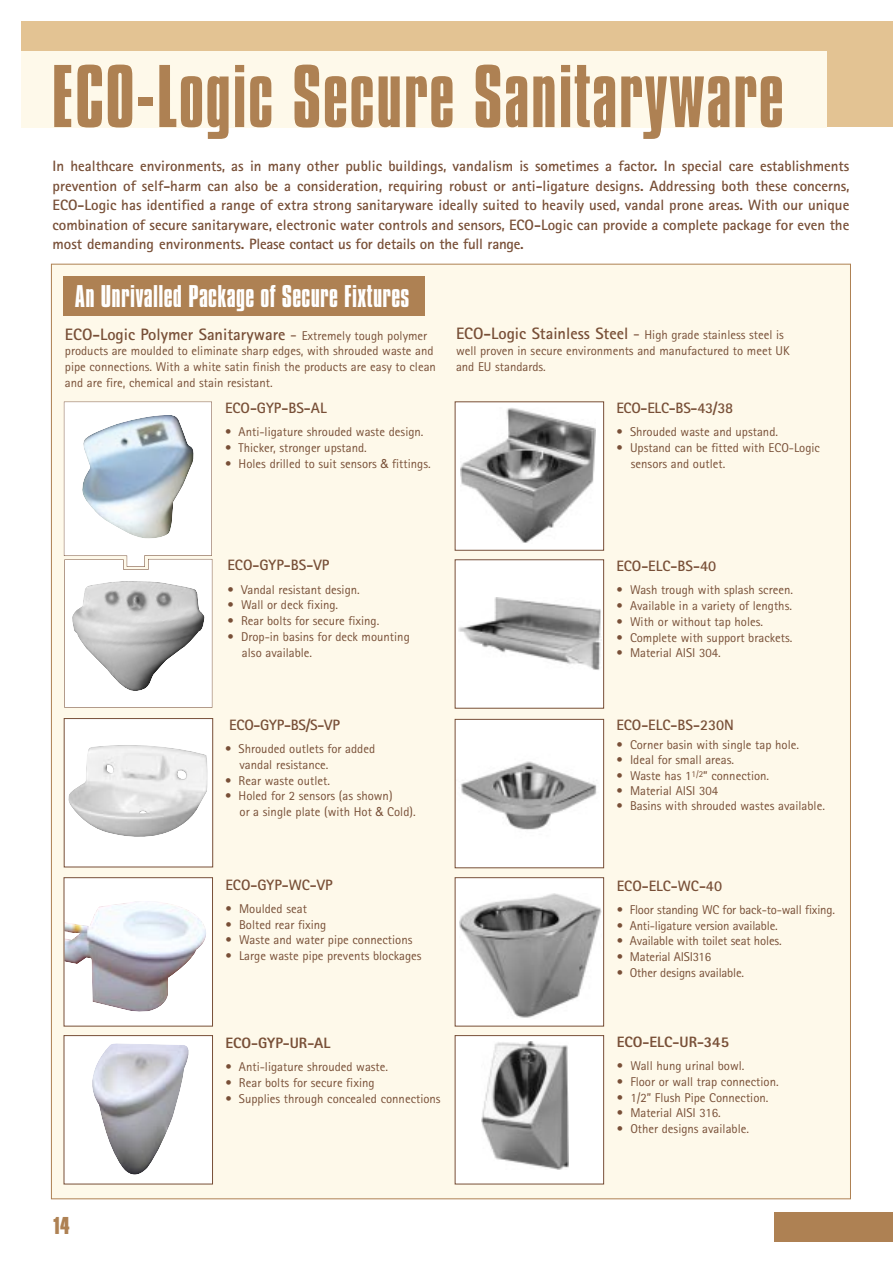
<style>
.page{position:relative;width:893px;height:1263px;background:#fff}
.page>*{position:absolute;margin:0;border:0;box-sizing:border-box;transform-origin:0 0}
.t1{font:76.5px "Compacta BT";letter-spacing:.02em;color:#ae8153}
.t2{font:27px "Compacta BT";letter-spacing:.01em;color:#fff}
.t3{font:700 21px "Compacta BT";color:#ae8153}
.t4{font:700 16.5px "Rotis Sans Serif";color:#784f37}
.t5{font:700 15px/19.5px "Rotis Sans Serif";color:#784f37;text-align:justify}
.t6{font:800 15px "Rotis Sans Serif";color:#784f37}
.t7{font:12.75px/15.8px "Rotis Sans Serif";color:#784f37}
.s1{font-weight:400}
.s2{font-weight:400;font-size:12.75px}
.s3{font-family:"Helvetica Neue"}
.s4{font-weight:700;font-size:16.5px}
.s5{font-size:16.5px}
</style>
<div class="page">
<div style="left:21px;top:21px;width:871px;height:106px;background:#e3c393"></div>
<div style="left:774px;top:1212px;width:118px;height:30px;background:#ae8153"></div>
<div style="left:21px;top:51px;width:805px;height:76px;background:#fef9ea"></div>
<div style="left:51px;top:264px;width:799px;height:935px;background:#fef9ea"></div>
<div style="left:455px;top:402px;width:148px;height:148px;background:#fff"></div>
<img style="left:461px;top:408px;width:135px;height:135px">
<div style="left:455px;top:560px;width:148px;height:148px;background:#fff"></div>
<img style="left:458px;top:598px;width:143px;height:72px">
<div style="left:455px;top:719px;width:148px;height:149px;background:#fff"></div>
<img style="left:461px;top:761px;width:136px;height:69px">
<div style="left:64px;top:878px;width:148px;height:148px;background:#fff"></div>
<img style="left:66px;top:901px;width:140px;height:111px">
<div style="left:455px;top:878px;width:148px;height:148px;background:#fff"></div>
<img style="left:459px;top:894px;width:142px;height:124px">
<div style="left:64px;top:1036px;width:148px;height:148px;background:#fff"></div>
<img style="left:92px;top:1043px;width:97px;height:132px">
<div style="left:64px;top:1035px;width:149px;height:149px;border:1px solid #784f37"></div>
<div style="left:455px;top:1036px;width:148px;height:148px;background:#fff"></div>
<img style="left:481px;top:1041px;width:87px;height:128px">
<div style="left:63px;top:276px;width:361px;height:40px;background:#ae8153"></div>
<div style="left:64px;top:719px;width:149px;height:148px;background:#fff"></div>
<img style="left:68px;top:745px;width:140px;height:92px">
<div style="left:64px;top:718px;width:149px;height:149px;border:1px solid #784f37"></div>
<svg style="left:64px;top:402px;width:148px;height:306px"></svg>
<h1 class="t1" style="left:52px;top:63px;width:733px">ECO-Logic Secure Sanitaryware</h1>
<p class="t5" style="left:53px;top:158px;width:798px">In healthcare environments, as in many other public buildings, vandalism is sometimes a factor. In special care establishments prevention of self-harm can also be a consideration, requiring robust or anti-ligature designs. Addressing both these concerns, ECO-Logic has identified a range of extra strong sanitaryware ideally suited to heavily used, vandal prone areas. With our unique combination of secure sanitaryware, electronic water controls and sensors, ECO-Logic can provide a complete package for even the most demanding environments. Please contact us for details on the full range.</p>
<h2 class="t2" style="left:75px;top:284px;width:336px">An Unrivalled Package of Secure Fixtures</h2>
<p class="t4" style="left:65px;top:328px;width:364px">ECO-Logic Polymer Sanitaryware <span class="s1">-</span> <span class="s2">Extremely tough polymer</span></p>
<p class="t7" style="left:65px;top:344px;width:372px">products are moulded to eliminate sharp edges, with shrouded waste and pipe connections. With a white satin finish the products are easy to clean and are fire, chemical and stain resistant.</p>
<p class="t5" style="left:225px;top:400px;width:103px">ECO-GYP-BS-AL</p>
<p class="t7" style="left:225px;top:425px;width:200px">• Anti-ligature shrouded waste design.</p>
<p class="t7" style="left:225px;top:441px;width:143px">• Thicker, stronger upstand.</p>
<p class="t7" style="left:225px;top:457px;width:207px">• Holes drilled to suit sensors <span class="s3">&amp;</span> fittings.</p>
<p class="t7" style="left:456px;top:328px;width:335px"><span class="s4">ECO-Logic Stainless Steel</span> <span class="s5">-</span> High grade stainless steel is well proven in secure environments and manufactured to meet UK and EU standards.</p>
<p class="t5" style="left:616px;top:400px;width:118px">ECO-ELC-BS-43/38</p>
<p class="t7" style="left:616px;top:425px;width:163px">• Shrouded waste and upstand.</p>
<p class="t7" style="left:631px;top:441px;width:191px;text-indent:-15px">• Upstand can be fitted with ECO-Logic sensors and outlet.</p>
<h3 class="t3" style="left:53px;top:1217px;width:18px">14</h3>
<p class="t5" style="left:227px;top:557px;width:103px">ECO-GYP-BS-VP</p>
<p class="t7" style="left:227px;top:583px;width:134px">• Vandal resistant design.</p>
<p class="t7" style="left:227px;top:598px;width:112px">• Wall or deck fixing.</p>
<p class="t7" style="left:227px;top:614px;width:153px">• Rear bolts for secure fixing.</p>
<p class="t7" style="left:242px;top:630px;width:169px;text-indent:-15px">• Drop-in basins for deck mounting also available.</p>
<p class="t5" style="left:229px;top:716px;width:112px">ECO-GYP-BS/S-VP</p>
<p class="t7" style="left:239px;top:742px;width:137px;text-indent:-15px">• Shrouded outlets for added vandal resistance.</p>
<p class="t7" style="left:225px;top:774px;width:106px">• Rear waste outlet.</p>
<p class="t7" style="left:239px;top:789px;width:177px;text-indent:-15px">• Holed for 2 sensors (as shown)<br>or a single plate (with Hot <span class="s3">&amp;</span> Cold).</p>
<p class="t5" style="left:225px;top:876px;width:109px">ECO-GYP-WC-VP</p>
<p class="t7" style="left:225px;top:902px;width:83px">• Moulded seat</p>
<p class="t7" style="left:225px;top:918px;width:102px">• Bolted rear fixing</p>
<p class="t7" style="left:225px;top:934px;width:188px">• Waste and water pipe connections</p>
<p class="t7" style="left:225px;top:949px;width:198px">• Large waste pipe prevents blockages</p>
<p class="t6" style="left:225px;top:1038px;width:106px">ECO-GYP-UR-AL</p>
<p class="t7" style="left:225px;top:1060px;width:164px">• Anti-ligature shrouded waste.</p>
<p class="t7" style="left:225px;top:1076px;width:151px">• Rear bolts for secure fixing</p>
<p class="t7" style="left:225px;top:1092px;width:217px">• Supplies through concealed connections</p>
<p class="t5" style="left:616px;top:558px;width:101px">ECO-ELC-BS-40</p>
<p class="t7" style="left:616px;top:583px;width:178px">• Wash trough with splash screen.</p>
<p class="t7" style="left:616px;top:599px;width:177px">• Available in a variety of lengths.</p>
<p class="t7" style="left:616px;top:615px;width:148px">• With or without tap holes.</p>
<p class="t7" style="left:616px;top:631px;width:178px">• Complete with support brackets.</p>
<p class="t7" style="left:616px;top:646px;width:106px">• Material AISI 304.</p>
<p class="t5" style="left:616px;top:716px;width:119px">ECO-ELC-BS-230N</p>
<p class="t7" style="left:616px;top:738px;width:184px">• Corner basin with single tap hole.</p>
<p class="t7" style="left:616px;top:753px;width:119px">• Ideal for small areas.</p>
<p class="t7" style="left:616px;top:769px;width:154px">• Waste has 1<sup>1/2</sup>” connection.</p>
<p class="t7" style="left:616px;top:784px;width:103px">• Material AISI 304</p>
<p class="t7" style="left:616px;top:799px;width:210px">• Basins with shrouded wastes available.</p>
<p class="t5" style="left:616px;top:877px;width:107px">ECO-ELC-WC-40</p>
<p class="t7" style="left:616px;top:903px;width:220px">• Floor standing WC for back-to-wall fixing.</p>
<p class="t7" style="left:616px;top:919px;width:162px">• Anti-ligature version available.</p>
<p class="t7" style="left:616px;top:935px;width:166px">• Available with toilet seat holes.</p>
<p class="t7" style="left:616px;top:950px;width:96px">• Material AISI316</p>
<p class="t7" style="left:616px;top:966px;width:129px">• Other designs available.</p>
<p class="t6" style="left:616px;top:1037px;width:114px">ECO-ELC-UR-345</p>
<p class="t7" style="left:616px;top:1059px;width:129px">• Wall hung urinal bowl.</p>
<p class="t7" style="left:616px;top:1075px;width:163px">• Floor or wall trap connection.</p>
<p class="t7" style="left:616px;top:1091px;width:153px">• 1/2” Flush Pipe Connection.</p>
<p class="t7" style="left:616px;top:1107px;width:105px">• Material AISI 316.</p>
<p class="t7" style="left:616px;top:1122px;width:134px">• Other designs available.</p>
</div>
